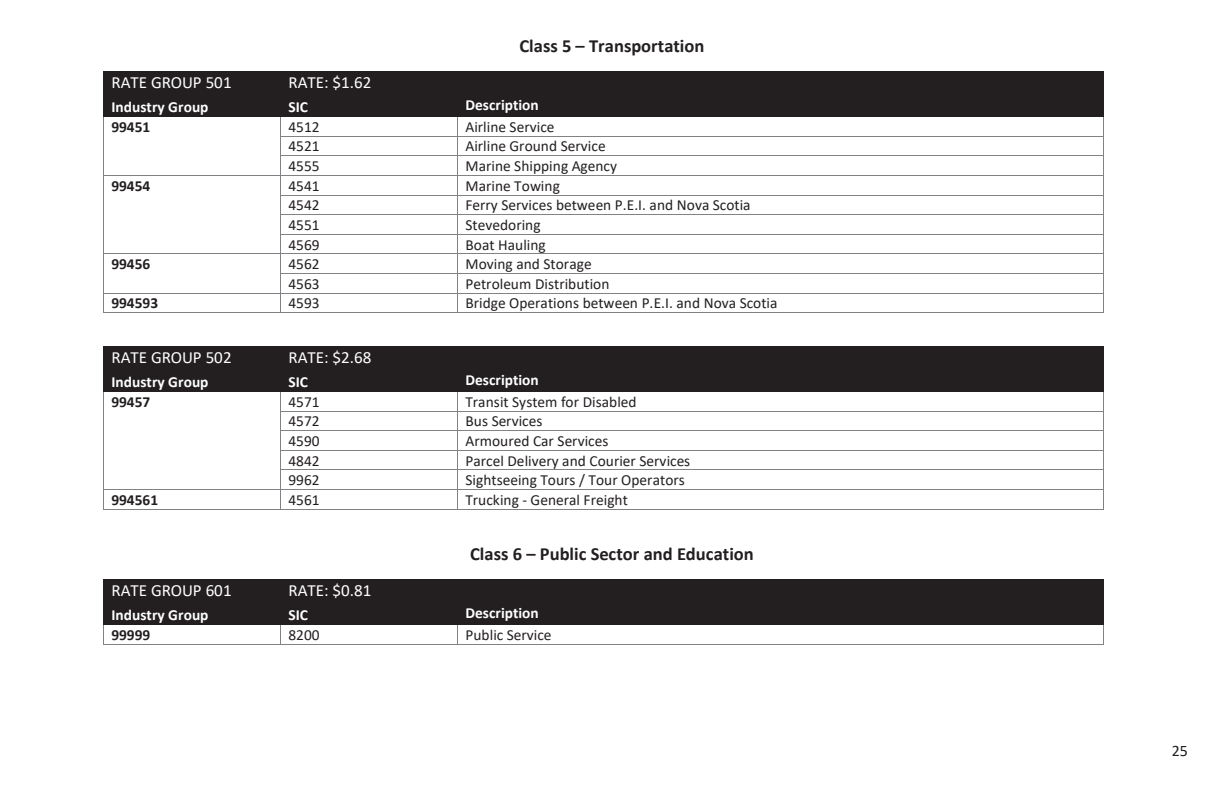
<style>
.page{position:relative;width:1224px;height:792px;background:#fff}
.page>*{position:absolute;margin:0;border:0;box-sizing:border-box;transform-origin:0 0}
.t1{font:700 18.6px "Calibri";color:#231f20}
.t2{font:17px "Calibri";color:#fff}
.t3{font:16px "Calibri";color:#231f20}
.t4{font:15.4px "Calibri";color:#231f20}
.t5{font:700 15.4px "Calibri";color:#fff}
.t6{font:700 15.4px "Calibri";color:#231f20}
</style>
<div class="page">
<div style="left:103px;top:72px;width:177px;height:44px;background:#231f20"></div>
<div style="left:280px;top:72px;width:177px;height:44px;background:#231f20"></div>
<div style="left:457px;top:72px;width:646px;height:44px;background:#231f20"></div>
<hr style="left:103px;top:71px;width:177px;height:1px;background:#231f20">
<hr style="left:281px;top:71px;width:176px;height:1px;background:#231f20">
<hr style="left:458px;top:71px;width:645px;height:1px;background:#231f20">
<hr style="left:1103px;top:72px;width:1px;height:44px;background:#231f20">
<hr style="left:103px;top:116px;width:177px;height:1px;background:#231f20">
<hr style="left:281px;top:116px;width:176px;height:1px;background:#231f20">
<hr style="left:458px;top:116px;width:645px;height:1px;background:#231f20">
<hr style="left:281px;top:136px;width:176px;height:1px;background:#808285">
<hr style="left:458px;top:136px;width:645px;height:1px;background:#808285">
<hr style="left:281px;top:156px;width:176px;height:1px;background:#808285">
<hr style="left:458px;top:156px;width:645px;height:1px;background:#808285">
<hr style="left:103px;top:175px;width:177px;height:1px;background:#808285">
<hr style="left:281px;top:175px;width:176px;height:1px;background:#808285">
<hr style="left:458px;top:175px;width:645px;height:1px;background:#808285">
<hr style="left:281px;top:195px;width:176px;height:1px;background:#808285">
<hr style="left:458px;top:195px;width:645px;height:1px;background:#808285">
<hr style="left:281px;top:214px;width:176px;height:1px;background:#808285">
<hr style="left:458px;top:214px;width:645px;height:1px;background:#808285">
<hr style="left:281px;top:234px;width:176px;height:1px;background:#808285">
<hr style="left:458px;top:234px;width:645px;height:1px;background:#808285">
<hr style="left:103px;top:254px;width:177px;height:1px;background:#808285">
<hr style="left:281px;top:254px;width:176px;height:1px;background:#808285">
<hr style="left:458px;top:254px;width:645px;height:1px;background:#808285">
<hr style="left:281px;top:273px;width:176px;height:1px;background:#808285">
<hr style="left:458px;top:273px;width:645px;height:1px;background:#808285">
<hr style="left:103px;top:293px;width:177px;height:1px;background:#808285">
<hr style="left:281px;top:293px;width:176px;height:1px;background:#808285">
<hr style="left:458px;top:293px;width:645px;height:1px;background:#808285">
<svg style="left:103px;top:117px;width:1px;height:196px"></svg>
<hr style="left:103px;top:313px;width:177px;height:1px;background:#808285">
<svg style="left:280px;top:116px;width:2px;height:197px"></svg>
<hr style="left:281px;top:313px;width:176px;height:1px;background:#808285">
<svg style="left:457px;top:116px;width:2px;height:197px"></svg>
<hr style="left:458px;top:313px;width:645px;height:1px;background:#808285">
<svg style="left:1103px;top:116px;width:1px;height:197px"></svg>
<div style="left:103px;top:347px;width:177px;height:44px;background:#231f20"></div>
<div style="left:280px;top:347px;width:177px;height:44px;background:#231f20"></div>
<div style="left:457px;top:347px;width:646px;height:44px;background:#231f20"></div>
<hr style="left:103px;top:346px;width:177px;height:1px;background:#231f20">
<hr style="left:281px;top:346px;width:176px;height:1px;background:#231f20">
<hr style="left:458px;top:346px;width:645px;height:1px;background:#231f20">
<hr style="left:1103px;top:347px;width:1px;height:44px;background:#231f20">
<hr style="left:103px;top:391px;width:177px;height:1px;background:#231f20">
<hr style="left:281px;top:391px;width:176px;height:1px;background:#231f20">
<hr style="left:458px;top:391px;width:645px;height:1px;background:#231f20">
<hr style="left:281px;top:411px;width:176px;height:1px;background:#808285">
<hr style="left:458px;top:411px;width:645px;height:1px;background:#808285">
<hr style="left:281px;top:430px;width:176px;height:1px;background:#808285">
<hr style="left:458px;top:430px;width:645px;height:1px;background:#808285">
<hr style="left:281px;top:450px;width:176px;height:1px;background:#808285">
<hr style="left:458px;top:450px;width:645px;height:1px;background:#808285">
<hr style="left:281px;top:470px;width:176px;height:1px;background:#808285">
<hr style="left:458px;top:470px;width:645px;height:1px;background:#808285">
<hr style="left:103px;top:489px;width:177px;height:1px;background:#808285">
<hr style="left:281px;top:489px;width:176px;height:1px;background:#808285">
<hr style="left:458px;top:489px;width:645px;height:1px;background:#808285">
<svg style="left:103px;top:392px;width:1px;height:117px"></svg>
<hr style="left:103px;top:509px;width:177px;height:1px;background:#808285">
<svg style="left:280px;top:391px;width:2px;height:119px"></svg>
<hr style="left:281px;top:509px;width:176px;height:1px;background:#808285">
<svg style="left:457px;top:391px;width:2px;height:119px"></svg>
<hr style="left:458px;top:509px;width:645px;height:1px;background:#808285">
<svg style="left:1103px;top:391px;width:1px;height:119px"></svg>
<div style="left:103px;top:580px;width:177px;height:44px;background:#231f20"></div>
<div style="left:280px;top:580px;width:177px;height:44px;background:#231f20"></div>
<div style="left:457px;top:580px;width:646px;height:44px;background:#231f20"></div>
<hr style="left:103px;top:579px;width:177px;height:1px;background:#231f20">
<hr style="left:281px;top:579px;width:176px;height:1px;background:#231f20">
<hr style="left:458px;top:579px;width:645px;height:1px;background:#231f20">
<hr style="left:1103px;top:580px;width:1px;height:44px;background:#231f20">
<hr style="left:103px;top:624px;width:177px;height:1px;background:#231f20">
<hr style="left:281px;top:624px;width:176px;height:1px;background:#231f20">
<hr style="left:458px;top:624px;width:645px;height:1px;background:#231f20">
<svg style="left:103px;top:625px;width:1px;height:19px"></svg>
<hr style="left:103px;top:644px;width:177px;height:1px;background:#808285">
<svg style="left:280px;top:624px;width:1px;height:21px"></svg>
<hr style="left:281px;top:644px;width:176px;height:1px;background:#808285">
<svg style="left:457px;top:624px;width:1px;height:21px"></svg>
<hr style="left:458px;top:644px;width:645px;height:1px;background:#808285">
<svg style="left:1103px;top:624px;width:1px;height:21px"></svg>
<p class="t2" style="left:111px;top:71px;width:122px">RATE GROUP 501</p>
<p class="t5" style="left:111px;top:96px;width:99px">Industry Group</p>
<p class="t1" style="left:519px;top:33px;width:186px">Class 5 – Transportation</p>
<p class="t2" style="left:288px;top:71px;width:84px">RATE: $1.62</p>
<p class="t5" style="left:288px;top:96px;width:21px">SIC</p>
<p class="t5" style="left:466px;top:94px;width:75px">Description</p>
<p class="t6" style="left:111px;top:116px;width:40px">99451</p>
<p class="t4" style="left:288px;top:116px;width:33px">4512</p>
<p class="t4" style="left:466px;top:116px;width:91px">Airline Service</p>
<p class="t4" style="left:288px;top:136px;width:33px">4521</p>
<p class="t4" style="left:466px;top:136px;width:142px">Airline Ground Service</p>
<p class="t4" style="left:288px;top:155px;width:33px">4555</p>
<p class="t4" style="left:466px;top:155px;width:153px">Marine Shipping Agency</p>
<p class="t6" style="left:111px;top:175px;width:40px">99454</p>
<p class="t4" style="left:288px;top:175px;width:33px">4541</p>
<p class="t4" style="left:466px;top:175px;width:96px">Marine Towing</p>
<p class="t4" style="left:288px;top:195px;width:33px">4542</p>
<p class="t4" style="left:466px;top:195px;width:287px">Ferry Services between P.E.I. and Nova Scotia</p>
<p class="t4" style="left:288px;top:214px;width:33px">4551</p>
<p class="t4" style="left:466px;top:214px;width:77px">Stevedoring</p>
<p class="t4" style="left:288px;top:234px;width:33px">4569</p>
<p class="t4" style="left:466px;top:234px;width:82px">Boat Hauling</p>
<p class="t6" style="left:111px;top:253px;width:40px">99456</p>
<p class="t4" style="left:288px;top:253px;width:33px">4562</p>
<p class="t4" style="left:466px;top:253px;width:128px">Moving and Storage</p>
<p class="t4" style="left:288px;top:273px;width:33px">4563</p>
<p class="t4" style="left:466px;top:273px;width:145px">Petroleum Distribution</p>
<p class="t6" style="left:111px;top:292px;width:48px">994593</p>
<p class="t4" style="left:288px;top:293px;width:33px">4593</p>
<p class="t4" style="left:466px;top:293px;width:313px">Bridge Operations between P.E.I. and Nova Scotia</p>
<p class="t2" style="left:111px;top:346px;width:122px">RATE GROUP 502</p>
<p class="t5" style="left:111px;top:371px;width:99px">Industry Group</p>
<p class="t2" style="left:288px;top:346px;width:84px">RATE: $2.68</p>
<p class="t5" style="left:288px;top:371px;width:21px">SIC</p>
<p class="t5" style="left:466px;top:369px;width:75px">Description</p>
<p class="t6" style="left:111px;top:391px;width:40px">99457</p>
<p class="t4" style="left:288px;top:391px;width:33px">4571</p>
<p class="t4" style="left:466px;top:391px;width:173px">Transit System for Disabled</p>
<p class="t4" style="left:288px;top:410px;width:33px">4572</p>
<p class="t4" style="left:466px;top:410px;width:78px">Bus Services</p>
<p class="t4" style="left:288px;top:430px;width:33px">4590</p>
<p class="t4" style="left:466px;top:430px;width:144px">Armoured Car Services</p>
<p class="t4" style="left:288px;top:450px;width:33px">4842</p>
<p class="t4" style="left:466px;top:450px;width:226px">Parcel Delivery and Courier Services</p>
<p class="t4" style="left:288px;top:469px;width:33px">9962</p>
<p class="t4" style="left:466px;top:469px;width:221px">Sightseeing Tours / Tour Operators</p>
<p class="t6" style="left:111px;top:489px;width:48px">994561</p>
<p class="t4" style="left:288px;top:489px;width:33px">4561</p>
<p class="t4" style="left:466px;top:489px;width:164px">Trucking - General Freight</p>
<p class="t1" style="left:470px;top:541px;width:285px">Class 6 – Public Sector and Education</p>
<p class="t2" style="left:111px;top:579px;width:122px">RATE GROUP 601</p>
<p class="t5" style="left:111px;top:604px;width:99px">Industry Group</p>
<p class="t2" style="left:288px;top:579px;width:84px">RATE: $0.81</p>
<p class="t5" style="left:288px;top:604px;width:21px">SIC</p>
<p class="t5" style="left:466px;top:602px;width:75px">Description</p>
<p class="t6" style="left:111px;top:624px;width:40px">99999</p>
<p class="t4" style="left:288px;top:624px;width:33px">8200</p>
<p class="t4" style="left:466px;top:624px;width:88px">Public Service</p>
<p class="t3" style="left:1172px;top:740px;width:18px">25</p>
</div>
